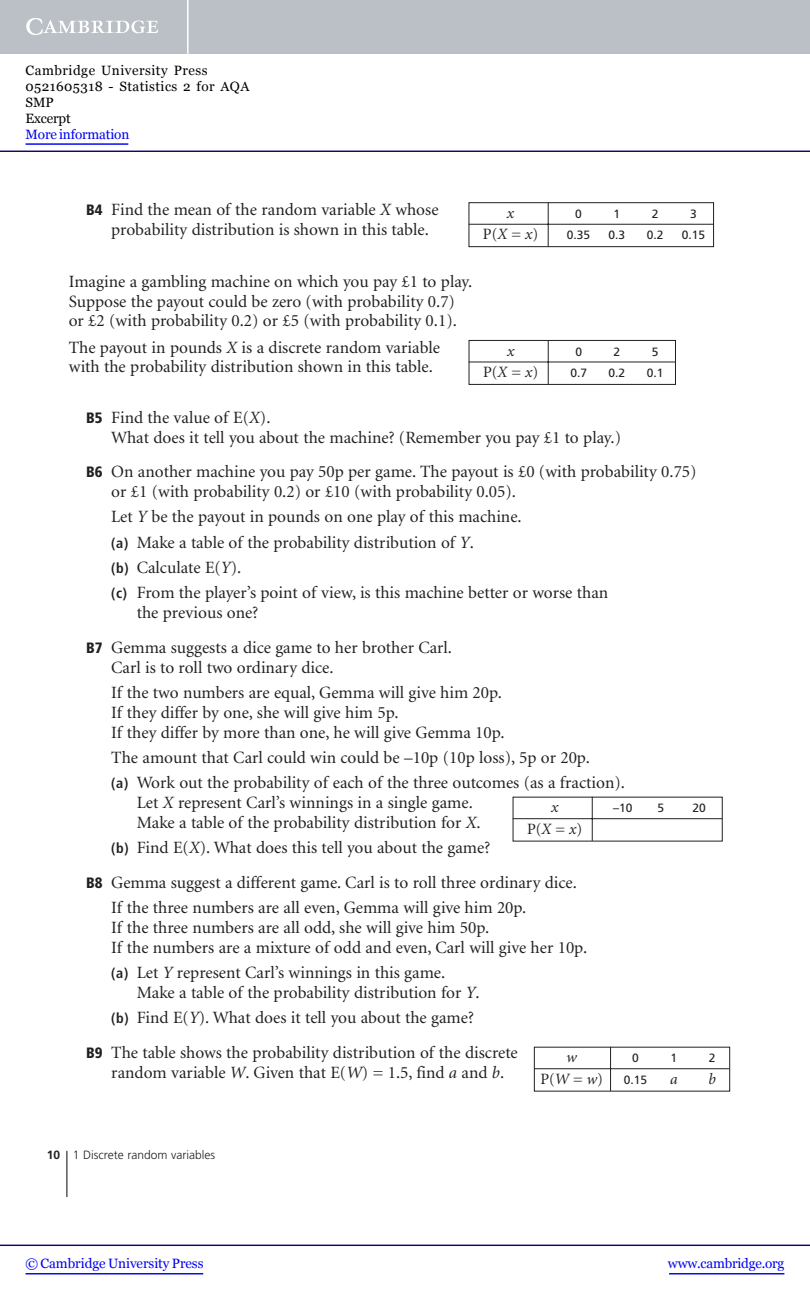
<style>
.page{position:relative;width:810px;height:1296px;background:#fff}
.page>*{position:absolute;margin:0;border:0;box-sizing:border-box;transform-origin:0 0}
.t1{font:17.25px/19.8px "Minion";color:#231f20}
.t2{font:15.75px "Minion";color:#231f20}
.t3{font:italic 15.75px "Minion";color:#231f20}
.t4{font:13.5px/16.2px "Georgia";letter-spacing:.035em;color:#000}
.t5{font:13.5px "Georgia";letter-spacing:-.01em;color:#0000f1}
.t6{font:12px "Frutiger";color:#231f20}
.t7{font:300 12px "Frutiger";color:#231f20}
.s1{font-family:"Frutiger";font-weight:900;font-stretch:condensed;font-size:15px}
.s2{font-style:italic}
.s3{font-family:"Frutiger";font-weight:700;font-stretch:condensed;font-size:14.25px}
.s4{font-weight:700}
</style>
<div class="page">
<hr style="left:66px;top:1151px;width:1px;height:46px;background:#231f20">
<div style="left:469px;top:202px;width:245px;height:45px;border:1px solid #231f20"></div>
<hr style="left:548px;top:202px;width:1px;height:44px;background:#231f20">
<hr style="left:469px;top:224px;width:244px;height:1px;background:#231f20">
<div style="left:469px;top:340px;width:207px;height:45px;border:1px solid #231f20"></div>
<hr style="left:548px;top:340px;width:1px;height:44px;background:#231f20">
<hr style="left:469px;top:362px;width:207px;height:1px;background:#231f20">
<hr style="left:592px;top:797px;width:1px;height:44px;background:#231f20">
<hr style="left:513px;top:818px;width:209px;height:1px;background:#231f20">
<hr style="left:610px;top:1047px;width:1px;height:44px;background:#231f20">
<hr style="left:534px;top:1068px;width:195px;height:1px;background:#231f20">
<hr style="left:0;top:151px;width:810px;height:1px;background:#150666">
<hr style="left:0;top:1245px;width:810px;height:1px;background:#150666">
<hr style="left:26px;top:1273px;width:177px;height:1px;background:#0000f1">
<hr style="left:669px;top:1273px;width:115px;height:1px;background:#0000f1">
<div style="left:0;top:0;width:810px;height:54px;background:#bac0c6"></div>
<svg style="left:26px;top:18px;width:132px;height:17px"></svg>
<hr style="left:187px;top:0;width:2px;height:54px;background:#fff">
<hr style="left:26px;top:143px;width:102px;height:2px;background:#0000f1">
<p class="t4" style="left:26px;top:62px;width:225px">Cambridge University Press<br>0521605318 - Statistics 2 for AQA<br>SMP<br>Excerpt</p>
<p class="t5" style="left:26px;top:127px;width:105px">More information</p>
<p class="t1" style="left:111px;top:201px;width:329px;text-indent:-25px"><span class="s1">B4</span> Find the mean of the random variable <span class="s2">X</span> whose probability distribution is shown in this table.</p>
<p class="t1" style="left:69px;top:273px;width:405px">Imagine a gambling machine on which you pay £1 to play.<br>Suppose the payout could be zero (with probability 0.7) or £2 (with probability 0.2) or £5 (with probability 0.1).</p>
<p class="t1" style="left:69px;top:339px;width:373px">The payout in pounds <span class="s2">X</span> is a discrete random variable with the probability distribution shown in this table.</p>
<p class="t1" style="left:111px;top:409px;width:511px;text-indent:-25px"><span class="s1">B5</span> Find the value of E(<span class="s2">X</span>).<br>What does it tell you about the machine? (Remember you pay £1 to play.)</p>
<p class="t1" style="left:111px;top:463px;width:587px;text-indent:-25px"><span class="s1">B6</span> On another machine you pay 50p per game. The payout is £0 (with probability 0.75) or £1 (with probability 0.2) or £10 (with probability 0.05).</p>
<p class="t1" style="left:111px;top:506px;width:499px;line-height:25.3px">Let <span class="s2">Y</span> be the payout in pounds on one play of this machine.<br><span class="s3">(a)</span> Make a table of the probability distribution of <span class="s2">Y</span>.<br><span class="s3">(b)</span> Calculate E(<span class="s2">Y</span>).<br><span class="s3">(c)</span> From the player’s point of view, is this machine better or worse than</p>
<p class="t1" style="left:86px;top:597px;width:367px;line-height:34.7px;text-indent:50px">the previous one?<br><span class="s1">B7</span> Gemma suggests a dice game to her brother Carl.</p>
<p class="t1" style="left:111px;top:656px;width:392px;line-height:25.3px">Carl is to roll two ordinary dice.<br>If the two numbers are equal, Gemma will give him 20p.</p>
<p class="t1" style="left:111px;top:704px;width:395px">If they differ by one, she will give him 5p.<br>If they differ by more than one, he will give Gemma 10p.</p>
<p class="t1" style="left:111px;top:746px;width:515px;line-height:25.3px">The amount that Carl could win could be –10p (10p loss), 5p or 20p.<br><span class="s3">(a)</span> Work out the probability of each of the three outcomes (as a fraction).</p>
<p class="t1" style="left:137px;top:794px;width:345px">Let <span class="s2">X</span> represent Carl’s winnings in a single game.<br>Make a table of the probability distribution for <span class="s2">X</span>.</p>
<p class="t1" style="left:86px;top:832px;width:492px;line-height:34.7px;text-indent:25px"><span class="s3">(b)</span> Find E(<span class="s2">X</span>). What does this tell you about the game?<br><span class="s1">B8</span> Gemma suggest a different game. Carl is to roll three ordinary dice.</p>
<p class="t1" style="left:111px;top:899px;width:477px">If the three numbers are all even, Gemma will give him 20p.<br>If the three numbers are all odd, she will give him 50p.<br>If the numbers are a mixture of odd and even, Carl will give her 10p.</p>
<p class="t1" style="left:137px;top:964px;width:344px;text-indent:-26px"><span class="s3">(a)</span> Let <span class="s2">Y</span> represent Carl’s winnings in this game.<br>Make a table of the probability distribution for <span class="s2">Y</span>.</p>
<p class="t1" style="left:86px;top:1002px;width:433px;line-height:34.7px;text-indent:25px"><span class="s3">(b)</span> Find E(<span class="s2">Y</span>). What does it tell you about the game?<br><span class="s1">B9</span> The table shows the probability distribution of the discrete</p>
<p class="t1" style="left:111px;top:1064px;width:394px">random variable <span class="s2">W</span>. Given that E(<span class="s2">W</span>) = 1.5, find <span class="s2">a</span> and <span class="s2">b</span>.</p>
<p class="t3" style="left:507px;top:207px;width:9px">x</p>
<p class="t6" style="left:575px;top:209px;width:8px">0</p>
<p class="t6" style="left:614px;top:209px;width:8px">1</p>
<p class="t6" style="left:652px;top:209px;width:8px">2</p>
<p class="t6" style="left:690px;top:209px;width:8px">3</p>
<p class="t2" style="left:483px;top:228px;width:57px">P(<span class="s2">X</span> = <span class="s2">x</span>)</p>
<p class="t6" style="left:567px;top:230px;width:25px">0.35</p>
<p class="t6" style="left:609px;top:230px;width:18px">0.3</p>
<p class="t6" style="left:647px;top:230px;width:18px">0.2</p>
<p class="t6" style="left:682px;top:230px;width:25px">0.15</p>
<p class="t3" style="left:507px;top:344px;width:9px">x</p>
<p class="t6" style="left:575px;top:347px;width:8px">0</p>
<p class="t6" style="left:614px;top:347px;width:8px">2</p>
<p class="t6" style="left:652px;top:347px;width:8px">5</p>
<p class="t2" style="left:483px;top:366px;width:57px">P(<span class="s2">X</span> = <span class="s2">x</span>)</p>
<p class="t6" style="left:570px;top:368px;width:18px">0.7</p>
<p class="t6" style="left:609px;top:368px;width:18px">0.2</p>
<p class="t6" style="left:647px;top:368px;width:18px">0.1</p>
<p class="t3" style="left:551px;top:801px;width:9px">x</p>
<p class="t6" style="left:613px;top:803px;width:21px">–10</p>
<p class="t6" style="left:658px;top:803px;width:8px">5</p>
<p class="t6" style="left:693px;top:803px;width:15px">20</p>
<p class="t2" style="left:527px;top:823px;width:57px">P(<span class="s2">X</span> = <span class="s2">x</span>)</p>
<p class="t3" style="left:567px;top:1051px;width:12px">w</p>
<p class="t6" style="left:632px;top:1053px;width:8px">0</p>
<p class="t6" style="left:670px;top:1053px;width:8px">1</p>
<p class="t6" style="left:709px;top:1053px;width:8px">2</p>
<p class="t2" style="left:540px;top:1073px;width:64px">P(<span class="s2">W</span> = <span class="s2">w</span>)</p>
<p class="t6" style="left:624px;top:1075px;width:25px">0.15</p>
<p class="t3" style="left:670px;top:1073px;width:9px">a</p>
<p class="t3" style="left:708px;top:1073px;width:9px">b</p>
<p class="t7" style="left:47px;top:1150px;width:170px"><span class="s4">10</span> 1 Discrete random variables</p>
<p class="t5" style="left:26px;top:1255px;width:180px">© Cambridge University Press</p>
<p class="t5" style="left:668px;top:1255px;width:118px">www.cambridge.org</p>
</div>
